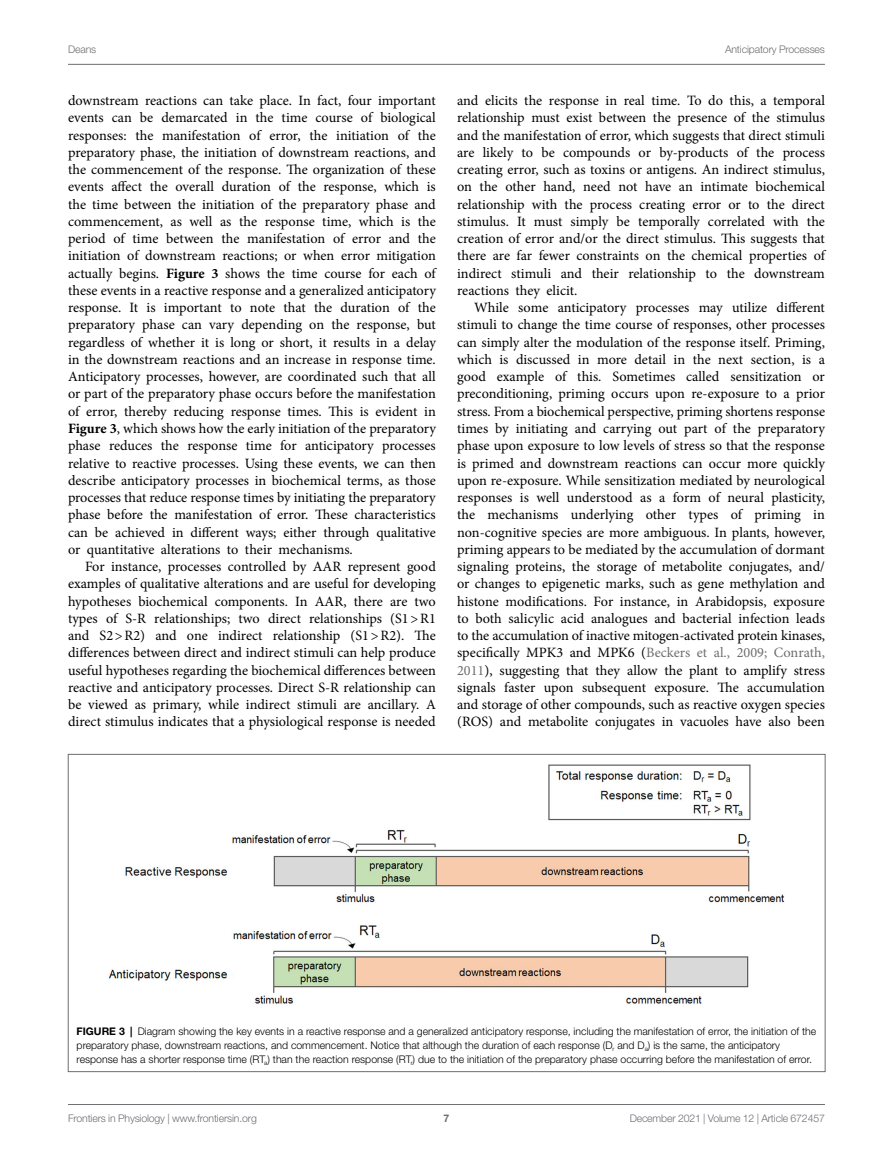
<style>
.page{position:relative;width:893px;height:1170px;background:#fff}
.page>*{position:absolute;margin:0;border:0;box-sizing:border-box;transform-origin:0 0}
.TEXT{font:14.25px/17.2px "Minion Pro";color:#000;text-align:justify}
.FIG_LEG{font:300 10.5px/14.2px "Helvetica Neue LT Std";color:#000}
.t1{font:300 10.5px "Helvetica Neue LT Std";letter-spacing:-.015em;color:#6d6e71}
.t2{font:700 10.5px "Helvetica Neue LT Std";color:#6d6e71}
.s1{font-weight:700}
.s2{color:#6d6e71}
</style>
<div class="page">
<hr style="left:68px;top:64px;width:757px;height:1px;background:#6d6e71">
<hr style="left:68px;top:1104px;width:757px;height:1px;background:#6d6e71">
<img style="left:108px;top:764px;width:677px;height:241px">
<p class="t1" style="left:68px;top:42px;width:30px">Deans</p>
<p class="t1" style="left:725px;top:42px;width:101px">Anticipatory Processes</p>
<p class="TEXT" style="left:68px;top:92px;width:369px">downstream reactions can take place. In fact, four important events can be demarcated in the time course of biological responses: the manifestation of error, the initiation of the preparatory phase, the initiation of downstream reactions, and the commencement of the response. The organization of these events affect the overall duration of the response, which is the time between the initiation of the preparatory phase and commencement, as well as the response time, which is the period of time between the manifestation of error and the initiation of downstream reactions; or when error mitigation actually begins. <span class="s1">Figure 3</span> shows the time course for each of these events in a reactive response and a generalized anticipatory response. It is important to note that the duration of the preparatory phase can vary depending on the response, but regardless of whether it is long or short, it results in a delay in the downstream reactions and an increase in response time.<br>Anticipatory processes, however, are coordinated such that all or part of the preparatory phase occurs before the manifestation of error, thereby reducing response times. This is evident in <span class="s1">Figure 3</span>, which shows how the early initiation of the preparatory phase reduces the response time for anticipatory processes relative to reactive processes. Using these events, we can then describe anticipatory processes in biochemical terms, as those processes that reduce response times by initiating the preparatory phase before the manifestation of error. These characteristics can be achieved in different ways; either through qualitative or quantitative alterations to their mechanisms.</p>
<p class="TEXT" style="left:68px;top:558px;width:369px;text-indent:17px">For instance, processes controlled by AAR represent good examples of qualitative alterations and are useful for developing hypotheses biochemical components. In AAR, there are two types of S-R relationships; two direct relationships (S1&gt;R1 and S2&gt;R2) and one indirect relationship (S1&gt;R2). The differences between direct and indirect stimuli can help produce useful hypotheses regarding the biochemical differences between reactive and anticipatory processes. Direct S-R relationship can be viewed as primary, while indirect stimuli are ancillary. A direct stimulus indicates that a physiological response is needed</p>
<p class="TEXT" style="left:457px;top:92px;width:369px">and elicits the response in real time. To do this, a temporal relationship must exist between the presence of the stimulus and the manifestation of error, which suggests that direct stimuli are likely to be compounds or by-products of the process creating error, such as toxins or antigens. An indirect stimulus, on the other hand, need not have an intimate biochemical relationship with the process creating error or to the direct stimulus. It must simply be temporally correlated with the creation of error and/or the direct stimulus. This suggests that there are far fewer constraints on the chemical properties of indirect stimuli and their relationship to the downstream reactions they elicit.</p>
<p class="TEXT" style="left:457px;top:299px;width:369px;text-indent:17px">While some anticipatory processes may utilize different stimuli to change the time course of responses, other processes can simply alter the modulation of the response itself. Priming, which is discussed in more detail in the next section, is a good example of this. Sometimes called sensitization or preconditioning, priming occurs upon re-exposure to a prior stress. From a biochemical perspective, priming shortens response times by initiating and carrying out part of the preparatory phase upon exposure to low levels of stress so that the response is primed and downstream reactions can occur more quickly upon re-exposure. While sensitization mediated by neurological responses is well understood as a form of neural plasticity, the mechanisms underlying other types of priming in non-cognitive species are more ambiguous. In plants, however, priming appears to be mediated by the accumulation of dormant signaling proteins, the storage of metabolite conjugates, and/ or changes to epigenetic marks, such as gene methylation and histone modifications. For instance, in Arabidopsis, exposure to both salicylic acid analogues and bacterial infection leads to the accumulation of inactive mitogen-activated protein kinases, specifically MPK3 and MPK6 (<span class="s2">Beckers et al., 2009; Conrath, 2011</span>), suggesting that they allow the plant to amplify stress signals faster upon subsequent exposure. The accumulation and storage of other compounds, such as reactive oxygen species (ROS) and metabolite conjugates in vacuoles have also been</p>
<p class="FIG_LEG" style="left:77px;top:1023px;width:741px"><span class="s1">FIGURE 3 |</span> Diagram showing the key events in a reactive response and a generalized anticipatory response, including the manifestation of error, the initiation of the preparatory phase, downstream reactions, and commencement. Notice that although the duration of each response (D<sub>r</sub> and D<sub>a</sub>) is the same, the anticipatory response has a shorter response time (RT<sub>a</sub>) than the reaction response (RT<sub>r</sub>) due to the initiation of the preparatory phase occurring before the manifestation of error.</p>
<p class="t1" style="left:68px;top:1111px;width:190px">Frontiers in Physiology | www.frontiersin.org</p>
<p class="t2" style="left:444px;top:1111px;width:7px">7</p>
<p class="t1" style="left:630px;top:1111px;width:197px">December 2021 | Volume 12 | Article 672457</p>
</div>
